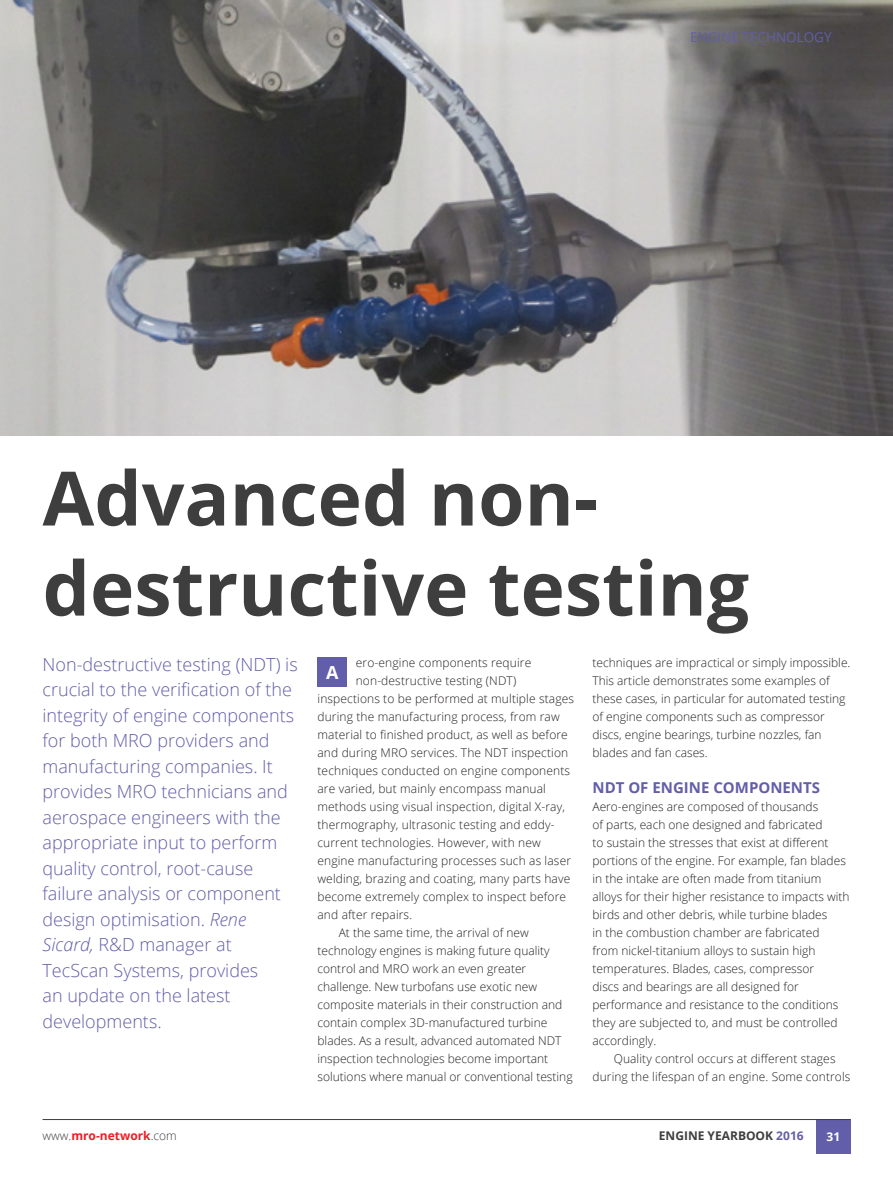
<style>
.page{position:relative;width:893px;height:1183px;background:#fff}
.page>*{position:absolute;margin:0;border:0;box-sizing:border-box;transform-origin:0 0}
.Main_Header{font:700 75px/90px "Open Sans";color:#3e3e3f}
.Intro_para_new{font:300 18px/25.5px "Open Sans";color:#625ea9}
.t1{font:700 18px "Open Sans";color:#fff}
.Sub-Header{font:700 15px "Open Sans";color:#625ea9}
.t2{font:13.5px "Open Sans";color:#625ea9}
.Opening_para{font:300 12px/18px "Open Sans";letter-spacing:.01em;color:#231f20}
.Standard_para{font:300 12px/18px "Open Sans";color:#231f20}
.t3{font:700 12px "Open Sans";color:#ee1d23}
.t4{font:700 12px "Open Sans";color:#3e3e3f}
.t5{font:700 12px "Open Sans";color:#fff}
.s1{font-style:italic}
.s2{font-weight:300;color:#3e3e3f}
.s3{color:#625ea9}
</style>
<div class="page">
<div style="left:816px;top:1118px;width:34px;height:34px;background:#625ea9"></div>
<img style="left:0;top:0;width:893px;height:435px">
<div style="left:317px;top:657px;width:30px;height:30px;background:#625ea9"></div>
<hr style="left:43px;top:1118px;width:807px;height:1px;background:#3e3e3f">
<p class="t2" style="left:690px;top:27px;width:143px">ENGINE TECHNOLOGY</p>
<p class="Main_Header" style="left:43px;top:451px;width:708px">Advanced non&shy;destructive testing</p>
<p class="t1" style="left:326px;top:659px;width:14px">A</p>
<p class="Intro_para_new" style="left:43px;top:650px;width:257px">Non-destructive testing (NDT) is crucial to the verification of the integrity of engine components for both MRO providers and manufacturing companies. It provides MRO technicians and aerospace engineers with the appropriate input to perform quality control, root-cause failure analysis or component design optimisation. <span class="s1">Rene<br>Sicard,</span> R&amp;D manager at<br>TecScan Systems, provides<br>an update on the latest developments.</p>
<p class="Standard_para" style="left:592px;top:652px;width:259px">techniques are impractical or simply impossible.<br>This article demonstrates some examples of these cases, in particular for automated testing of engine components such as compressor discs, engine bearings, turbine nozzles, fan blades and fan cases.</p>
<p class="Sub-Header" style="left:592px;top:776px;width:229px">NDT OF ENGINE COMPONENTS</p>
<p class="Opening_para" style="left:592px;top:796px;width:259px">Aero-engines are composed of thousands<br>of parts, each one designed and fabricated<br>to sustain the stresses that exist at different portions of the engine. For example, fan blades in the intake are often made from titanium alloys for their higher resistance to impacts with birds and other debris, while turbine blades<br>in the combustion chamber are fabricated<br>from nickel-titanium alloys to sustain high temperatures. Blades, cases, compressor<br>discs and bearings are all designed for performance and resistance to the conditions they are subjected to, and must be controlled accordingly.</p>
<p class="Standard_para" style="left:592px;top:1048px;width:259px;text-align:center">Quality control occurs at different stages during the lifespan of an engine. Some controls</p>
<p class="Opening_para" style="left:356px;top:652px;width:177px">ero-engine components require</p>
<p class="Opening_para" style="left:356px;top:670px;width:162px">non-destructive testing (NDT)</p>
<p class="Opening_para" style="left:317px;top:688px;width:258px">inspections to be performed at multiple stages</p>
<p class="Opening_para" style="left:317px;top:706px;width:244px">during the manufacturing process, from raw</p>
<p class="Opening_para" style="left:317px;top:724px;width:252px">material to finished product, as well as before</p>
<p class="Opening_para" style="left:317px;top:742px;width:252px">and during MRO services. The NDT inspection</p>
<p class="Opening_para" style="left:317px;top:760px;width:254px">techniques conducted on engine components</p>
<p class="Opening_para" style="left:317px;top:778px;width:230px">are varied, but mainly encompass manual</p>
<p class="Opening_para" style="left:317px;top:796px;width:249px">methods using visual inspection, digital X-ray,</p>
<p class="Opening_para" style="left:317px;top:814px;width:239px">thermography, ultrasonic testing and eddy-</p>
<p class="Opening_para" style="left:317px;top:832px;width:225px">current technologies. However, with new</p>
<p class="Opening_para" style="left:317px;top:850px;width:255px">engine manufacturing processes such as laser</p>
<p class="Opening_para" style="left:317px;top:868px;width:254px">welding, brazing and coating, many parts have</p>
<p class="Opening_para" style="left:317px;top:886px;width:250px">become extremely complex to inspect before</p>
<p class="Opening_para" style="left:317px;top:904px;width:96px">and after repairs.</p>
<p class="Standard_para" style="left:317px;top:922px;width:257px;text-indent:21px">At the same time, the arrival of new technology engines is making future quality control and MRO work an even greater challenge. New turbofans use exotic new composite materials in their construction and contain complex 3D-manufactured turbine blades. As a result, advanced automated NDT inspection technologies become important solutions where manual or conventional testing</p>
<p class="t3" style="left:43px;top:1127px;width:136px"><span class="s2">www.</span>mro-network<span class="s2">.com</span></p>
<p class="t4" style="left:659px;top:1127px;width:146px">ENGINE YEARBOOK <span class="s3">2016</span></p>
<p class="t5" style="left:827px;top:1127px;width:15px">31</p>
</div>
